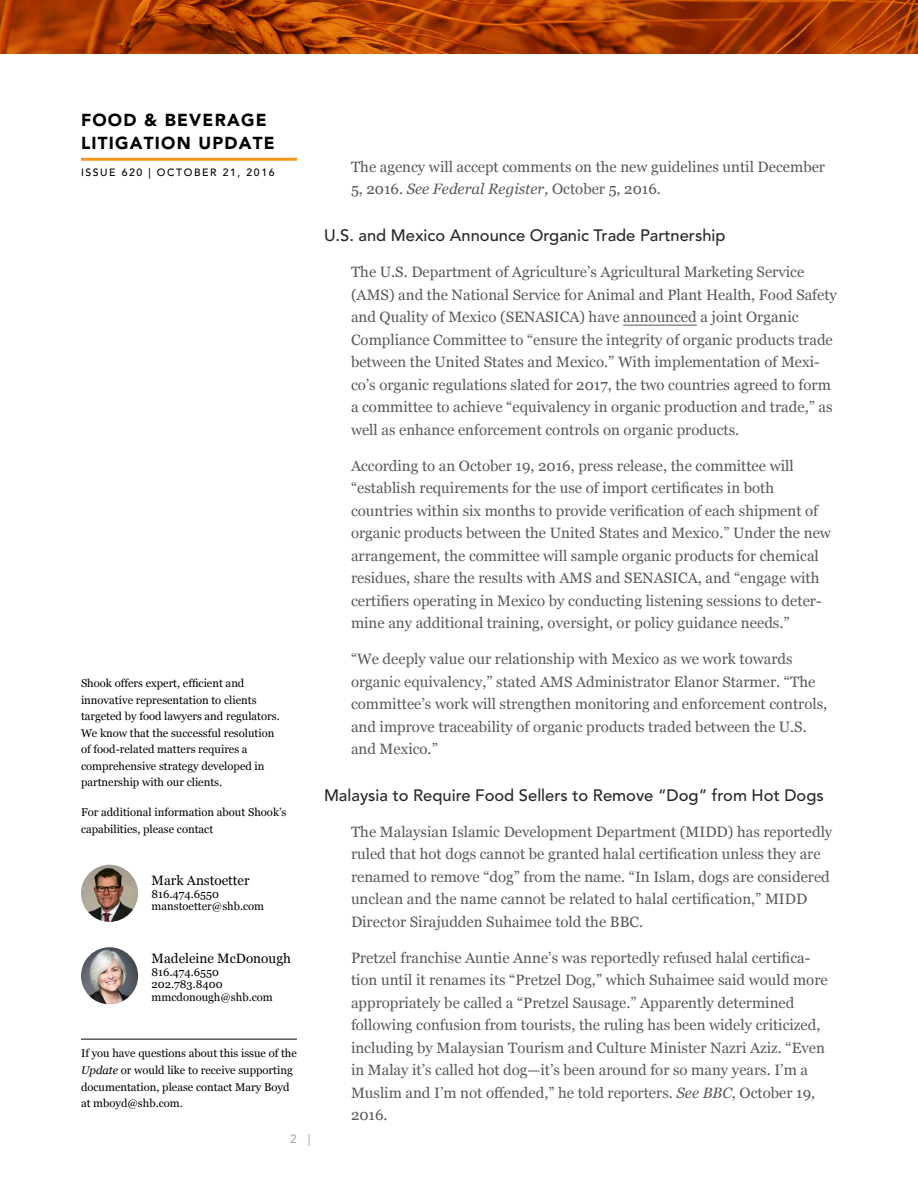
<style>
.page{position:relative;width:918px;height:1188px;background:#fff}
.page>*{position:absolute;margin:0;border:0;box-sizing:border-box;transform-origin:0 0}
.t1{font:900 17.25px/22.5px "Avenir LT Std";letter-spacing:.07em;color:#000}
.t2{font:500 16.5px "Avenir LT Std";color:#292829}
.t3{font:15px/22.5px "Georgia";color:#58595b}
.t4{font:13.5px "Georgia";color:#000}
.t5{font:12px "Avenir LT Std";color:#939598}
.t6{font:11.25px/16.5px "Georgia";color:#000}
.t7{font:500 10.5px "Avenir LT Std";letter-spacing:.15em;color:#000}
.s1{font-style:italic}
</style>
<div class="page">
<hr style="left:81px;top:158px;width:216px;height:3px;background:#f8971d">
<svg style="left:0;top:0;width:918px;height:54px;background:#a83c02"></svg>
<hr style="left:623px;top:325px;width:74px;height:1px;background:#58595b">
<hr style="left:81px;top:1039px;width:216px;height:1px;background:#000">
<img style="left:81px;top:865px;width:57px;height:57px;border-radius:29px">
<img style="left:81px;top:947px;width:57px;height:57px;border-radius:29px">
<p class="t1" style="left:81px;top:109px;width:195px">FOOD &amp; BEVERAGE<br>LITIGATION UPDATE</p>
<p class="t7" style="left:81px;top:166px;width:195px">ISSUE 620 | OCTOBER 21, 2016</p>
<p class="t6" style="left:81px;top:675px;width:200px">Shook offers expert, efficient and innovative representation to clients targeted by food lawyers and regulators.<br>We know that the successful resolution of food-related matters requires a comprehensive strategy developed in partnership with our clients.</p>
<p class="t6" style="left:81px;top:804px;width:207px">For additional information about Shook’s capabilities, please contact</p>
<p class="t4" style="left:152px;top:872px;width:100px">Mark Anstoetter</p>
<p class="t6" style="left:152px;top:888px;width:114px;line-height:12.8px">816.474.6550 manstoetter@shb.com</p>
<p class="t4" style="left:152px;top:950px;width:141px">Madeleine McDonough</p>
<p class="t6" style="left:152px;top:966px;width:123px;line-height:12.8px">816.474.6550<br>202.783.8400 mmcdonough@shb.com</p>
<p class="t6" style="left:81px;top:1046px;width:217px">If you have questions about this issue of the <span class="s1">Update</span> or would like to receive supporting documentation, please contact Mary Boyd at mboyd@shb.com.</p>
<p class="t5" style="left:290px;top:1132px;width:22px">2 |</p>
<p class="t3" style="left:351px;top:156px;width:476px">The agency will accept comments on the new guidelines until December<br>5, 2016. <span class="s1">See Federal Register,</span> October 5, 2016.</p>
<p class="t2" style="left:324px;top:226px;width:403px">U.S. and Mexico Announce Organic Trade Partnership</p>
<p class="t3" style="left:351px;top:261px;width:487px">The U.S. Department of Agriculture’s Agricultural Marketing Service (AMS) and the National Service for Animal and Plant Health, Food Safety and Quality of Mexico (SENASICA) have announced a joint Organic Compliance Committee to “ensure the integrity of organic products trade between the United States and Mexico.” With implementation of Mexi&shy;co’s organic regulations slated for 2017, the two countries agreed to form a committee to achieve “equivalency in organic production and trade,” as well as enhance enforcement controls on organic products.</p>
<p class="t3" style="left:351px;top:455px;width:481px">According to an October 19, 2016, press release, the committee will “establish requirements for the use of import certificates in both countries within six months to provide verification of each shipment of organic products between the United States and Mexico.” Under the new arrangement, the committee will sample organic products for chemical residues, share the results with AMS and SENASICA, and “engage with certifiers operating in Mexico by conducting listening sessions to deter&shy;mine any additional training, oversight, or policy guidance needs.”</p>
<p class="t3" style="left:351px;top:648px;width:478px">“We deeply value our relationship with Mexico as we work towards organic equivalency,” stated AMS Administrator Elanor Starmer. “The committee’s work will strengthen monitoring and enforcement controls, and improve traceability of organic products traded between the U.S. and Mexico.”</p>
<p class="t2" style="left:324px;top:786px;width:501px">Malaysia to Require Food Sellers to Remove “Dog” from Hot Dogs</p>
<p class="t3" style="left:351px;top:821px;width:483px">The Malaysian Islamic Development Department (MIDD) has reportedly ruled that hot dogs cannot be granted halal certification unless they are renamed to remove “dog” from the name. “In Islam, dogs are considered unclean and the name cannot be related to halal certification,” MIDD Director Sirajudden Suhaimee told the BBC.</p>
<p class="t3" style="left:351px;top:947px;width:478px">Pretzel franchise Auntie Anne’s was reportedly refused halal certifica&shy;tion until it renames its “Pretzel Dog,” which Suhaimee said would more appropriately be called a “Pretzel Sausage.” Apparently determined following confusion from tourists, the ruling has been widely criticized, including by Malaysian Tourism and Culture Minister Nazri Aziz. “Even in Malay it’s called hot dog—it’s been around for so many years. I’m a Muslim and I’m not offended,” he told reporters. <span class="s1">See BBC</span>, October 19, 2016.</p>
</div>
